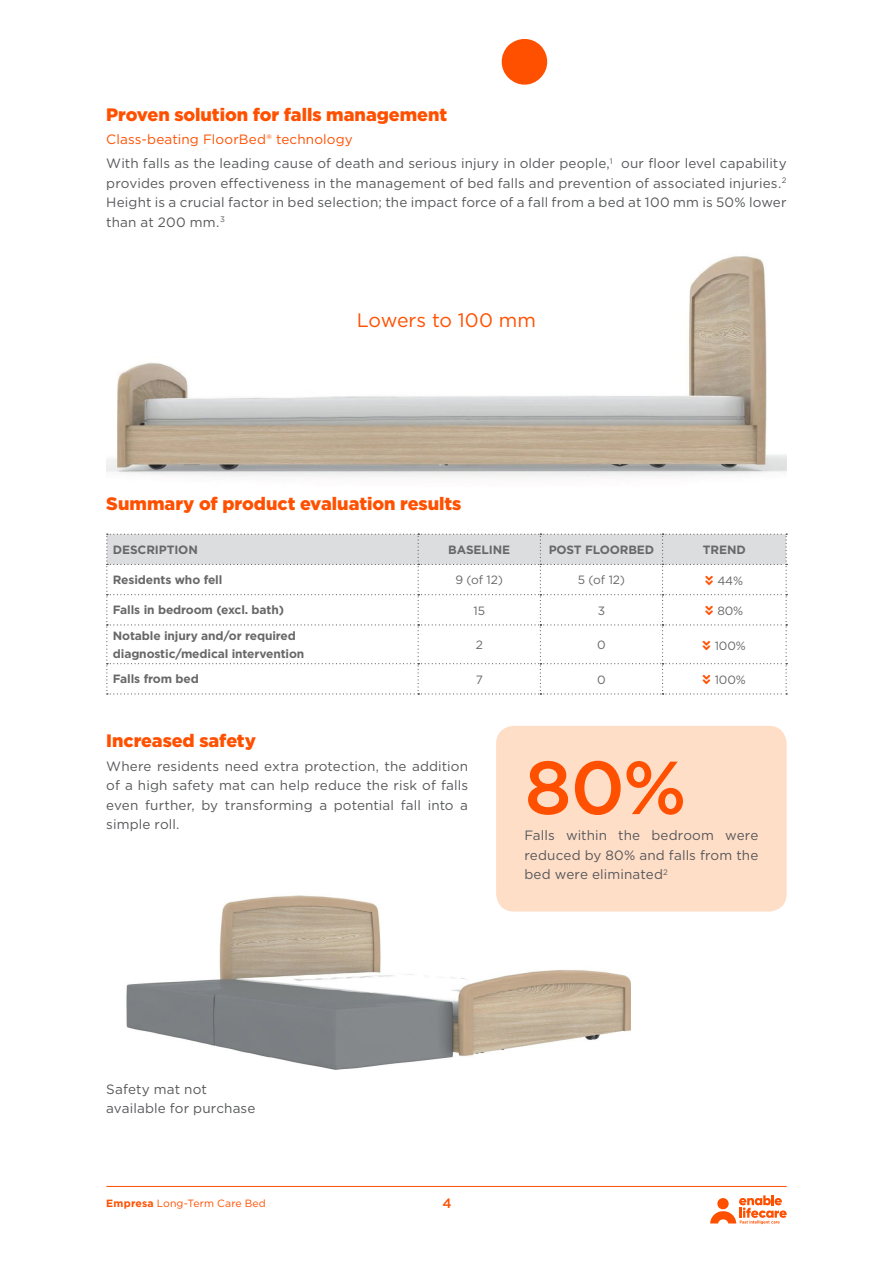
<style>
.page{position:relative;width:893px;height:1263px;background:#fff}
.page>*{position:absolute;margin:0;border:0;box-sizing:border-box;transform-origin:0 0}
.Heading_12pt{font:500 75px "Gotham";color:#ff5000}
.Body_9pt{font:19.5px "Gotham";color:#ff5000}
.Heading_12pt-2{font:900 18px "Gotham";letter-spacing:-.005em;color:#ff5000}
.Body_9pt-2{font:13.5px/19.5px "Gotham";letter-spacing:.01em;color:#57585a;text-align:justify}
.Body_9pt-3{font:13.5px "Gotham";letter-spacing:.01em;color:#ff5000}
.t1{font:500 13.5px "Gotham";color:#ff5000}
._04_Table_Heading__K{font:700 12px/18px "Gotham";letter-spacing:-.01em;color:#696869}
._04_Table_Heading__K-2{font:12px "Gotham";letter-spacing:-.01em;color:#696869}
.t2{font:10.5px "Gotham";letter-spacing:.015em;color:#ff5000}
.s1{font-weight:700}
</style>
<div class="page">
<hr style="left:106px;top:1186px;width:681px;height:1px;background:#ff5000">
<svg style="left:710px;top:1195px;width:77px;height:29px"></svg>
<img style="left:106px;top:256px;width:681px;height:221px">
<img style="left:126px;top:895px;width:505px;height:175px">
<div style="left:496px;top:726px;width:291px;height:185px;background:#ffdec8;border-radius:18px"></div>
<svg style="left:501px;top:39px;width:47px;height:46px"></svg>
<svg style="left:106px;top:534px;width:681px;height:160px"></svg>
<p class="Heading_12pt-2" style="left:106px;top:102px;width:342px">Proven solution for falls management</p>
<p class="Body_9pt-3" style="left:106px;top:131px;width:248px">Class-beating FloorBed® technology</p>
<p class="Body_9pt-2" style="left:106px;top:153px;width:682px">With falls as the leading cause of death and serious injury in older people,<sup>1</sup> our floor level capability provides proven effectiveness in the management of bed falls and prevention of associated injuries.<sup>2<br></sup>Height is a crucial factor in bed selection; the impact force of a fall from a bed at 100 mm is 50% lower than at 200 mm.<sup>3</sup></p>
<p class="Body_9pt" style="left:357px;top:307px;width:181px">Lowers to 100 mm</p>
<p class="Heading_12pt-2" style="left:106px;top:492px;width:357px">Summary of product evaluation results</p>
<p class="_04_Table_Heading__K" style="left:113px;top:540px;width:86px">DESCRIPTION</p>
<p class="_04_Table_Heading__K" style="left:448px;top:540px;width:63px">BASELINE</p>
<p class="_04_Table_Heading__K" style="left:549px;top:540px;width:107px">POST FLOORBED</p>
<p class="_04_Table_Heading__K" style="left:703px;top:540px;width:44px">TREND</p>
<p class="_04_Table_Heading__K" style="left:113px;top:570px;width:111px">Residents who fell</p>
<p class="_04_Table_Heading__K-2" style="left:455px;top:572px;width:49px">9 (of 12)</p>
<p class="_04_Table_Heading__K-2" style="left:578px;top:572px;width:49px">5 (of 12)</p>
<p class="_04_Table_Heading__K-2" style="left:717px;top:573px;width:27px">44%</p>
<p class="_04_Table_Heading__K" style="left:113px;top:601px;width:173px">Falls in bedroom (excl. bath)</p>
<p class="_04_Table_Heading__K-2" style="left:473px;top:603px;width:13px">15</p>
<p class="_04_Table_Heading__K-2" style="left:598px;top:603px;width:9px">3</p>
<p class="_04_Table_Heading__K-2" style="left:717px;top:603px;width:27px">80%</p>
<p class="_04_Table_Heading__K" style="left:113px;top:626px;width:193px">Notable injury and/or required diagnostic/medical intervention</p>
<p class="_04_Table_Heading__K-2" style="left:476px;top:637px;width:9px">2</p>
<p class="_04_Table_Heading__K-2" style="left:597px;top:637px;width:10px">0</p>
<p class="_04_Table_Heading__K-2" style="left:715px;top:638px;width:33px">100%</p>
<p class="_04_Table_Heading__K" style="left:113px;top:670px;width:87px">Falls from bed</p>
<p class="_04_Table_Heading__K-2" style="left:476px;top:672px;width:9px">7</p>
<p class="_04_Table_Heading__K-2" style="left:597px;top:672px;width:10px">0</p>
<p class="_04_Table_Heading__K-2" style="left:715px;top:672px;width:33px">100%</p>
<p class="Heading_12pt-2" style="left:106px;top:728px;width:151px">Increased safety</p>
<p class="Body_9pt-2" style="left:106px;top:756px;width:363px">Where residents need extra protection, the addition of a high safety mat can help reduce the risk of falls even further, by transforming a potential fall into a simple roll.</p>
<p class="Heading_12pt" style="left:524px;top:738px;width:164px">80%</p>
<p class="Body_9pt-2" style="left:524px;top:825px;width:235px">Falls within the bedroom were reduced by 80% and falls from the bed were eliminated<sup>2</sup></p>
<p class="Body_9pt-2" style="left:106px;top:1079px;width:151px">Safety mat not available for purchase</p>
<p class="t2" style="left:106px;top:1197px;width:161px"><span class="s1">Empresa</span> Long-Term Care Bed</p>
<p class="t1" style="left:442px;top:1195px;width:11px">4</p>
</div>
